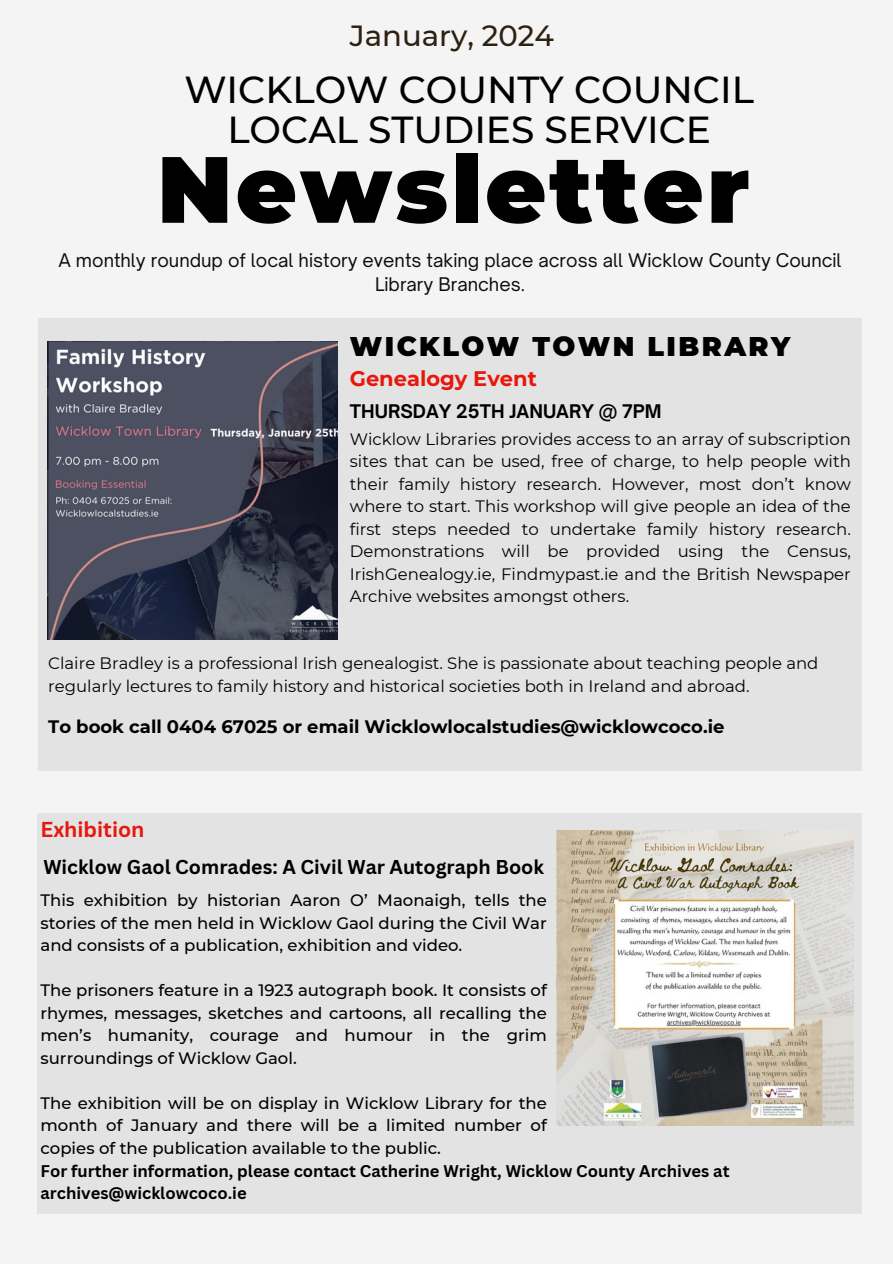
<style>
.page{position:relative;width:893px;height:1264px;background:#fff}
.page>*{position:absolute;margin:0;border:0;box-sizing:border-box;transform-origin:0 0}
.t1{font:900 93.75px "Montserrat";letter-spacing:.035em;color:#000}
.t2{font:500 37.5px/40.5px "Montserrat";color:#000;text-align:center}
.t3{font:500 29.1px "Montserrat";color:#2f2112}
.t4{font:900 27px "Montserrat";letter-spacing:.09em;color:#000}
.t5{font:700 21px "Montserrat";color:#e8170c}
.t6{font:700 21px "Canva Sans";color:#e8170c}
.t7{font:700 19.5px "Canva Sans";color:#000}
.t8{font:18px/24.8px "Open Sauce One";color:#0e0b0c;text-align:center}
.t9{font:700 18px "Montserrat";color:#000}
.t10{font:700 18px "Open Sauce One";color:#000}
.t11{font:16.5px/22.5px "Montserrat";color:#000;text-align:justify}
.t12{font:500 16.5px/22.5px "Montserrat";color:#000;text-align:justify}
.t13{font:700 16.5px/22.5px "Canva Sans";color:#000}
</style>
<div class="page">
<div style="left:0;top:0;width:892px;height:1263px;background:#f4f4f4"></div>
<div style="left:38px;top:318px;width:823px;height:452px;background:#e3e3e3"></div>
<img style="left:48px;top:341px;width:289px;height:298px">
<div style="left:37px;top:813px;width:824px;height:401px;background:#e3e3e3"></div>
<img style="left:556px;top:830px;width:297px;height:295px">
<p class="t3" style="left:350px;top:18px;width:206px">January, 2024</p>
<p class="t2" style="left:184px;top:69px;width:571px">WICKLOW COUNTY COUNCIL<br>LOCAL STUDIES SERVICE</p>
<p class="t1" style="left:157px;top:132px;width:594px">Newsletter</p>
<p class="t8" style="left:58px;top:247px;width:784px">A monthly roundup of local history events taking place across all Wicklow County Council<br>Library Branches.</p>
<p class="t4" style="left:350px;top:330px;width:442px">WICKLOW TOWN LIBRARY</p>
<p class="t5" style="left:350px;top:366px;width:188px">Genealogy Event</p>
<p class="t10" style="left:350px;top:400px;width:313px">THURSDAY 25TH JANUARY @ 7PM</p>
<p class="t11" style="left:350px;top:427px;width:502px">Wicklow Libraries provides access to an array of subscription sites that can be used, free of charge, to help people with their family history research. However, most don’t know where to start. This workshop will give people an idea of the first steps needed to undertake family history research.<br>Demonstrations will be provided using the Census, IrishGenealogy.ie, Findmypast.ie and the British Newspaper Archive websites amongst others.</p>
<p class="t11" style="left:48px;top:652px;width:771px">Claire Bradley is a professional Irish genealogist. She is passionate about teaching people and regularly lectures to family history and historical societies both in Ireland and abroad.</p>
<p class="t9" style="left:48px;top:715px;width:677px">To book call 0404 67025 or email Wicklowlocalstudies@wicklowcoco.ie</p>
<p class="t6" style="left:40px;top:815px;width:105px">Exhibition</p>
<p class="t7" style="left:43px;top:853px;width:502px">Wicklow Gaol Comrades: A Civil War Autograph Book</p>
<p class="t12" style="left:40px;top:889px;width:508px">This exhibition by historian Aaron O’ Maonaigh, tells the stories of the men held in Wicklow Gaol during the Civil War and consists of a publication, exhibition and video.</p>
<p class="t12" style="left:40px;top:979px;width:508px">The prisoners feature in a 1923 autograph book. It consists of rhymes, messages, sketches and cartoons, all recalling the men’s humanity, courage and humour in the grim surroundings of Wicklow Gaol.</p>
<p class="t12" style="left:40px;top:1091px;width:508px">The exhibition will be on display in Wicklow Library for the month of January and there will be a limited number of copies of the publication available to the public.</p>
<p class="t13" style="left:40px;top:1158px;width:690px">For further information, please contact Catherine Wright, Wicklow County Archives at archives@wicklowcoco.ie</p>
</div>
